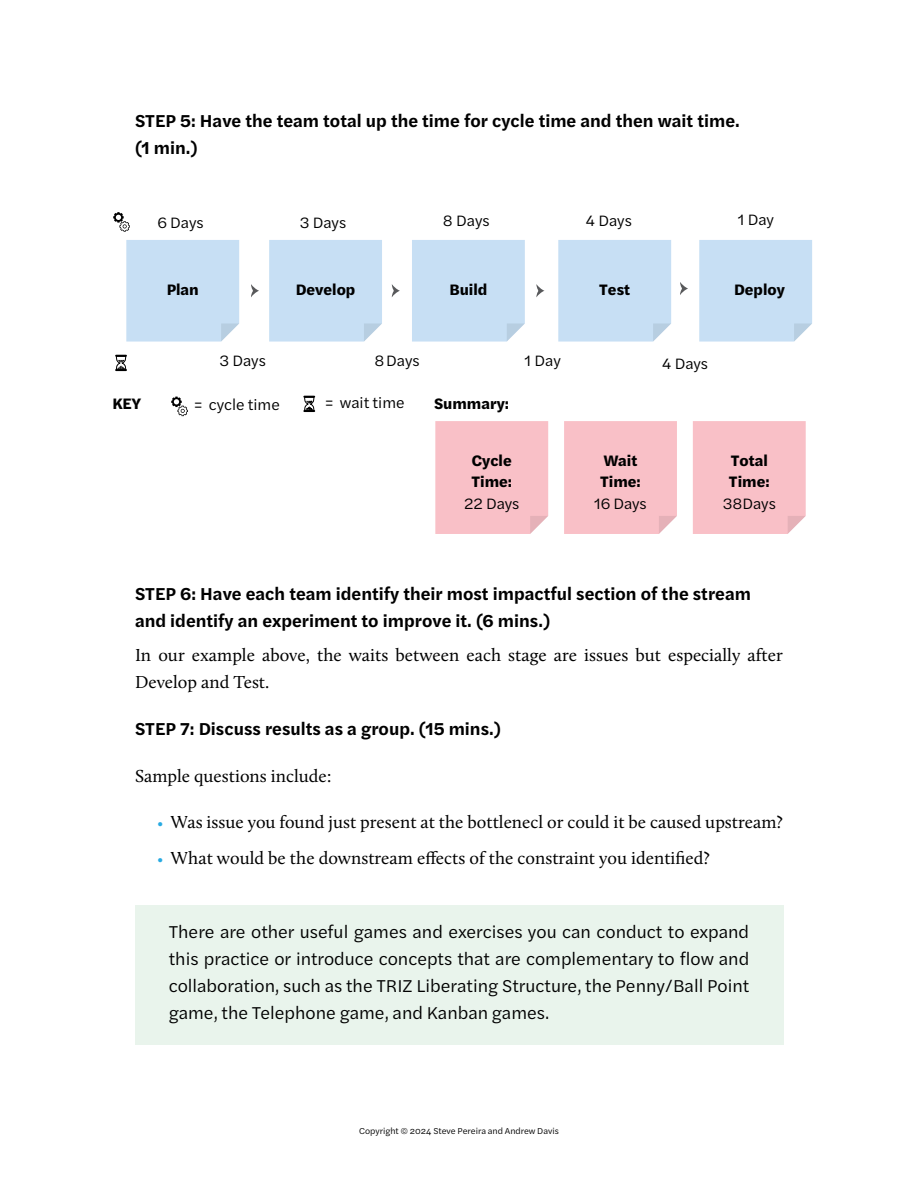
<style>
.page{position:relative;width:918px;height:1188px;background:#fff}
.page>*{position:absolute;margin:0;border:0;box-sizing:border-box;transform-origin:0 0}
.t1{font:18px/27px "Calluna";color:#000}
.t2{font:18px/27px "Halyard Text";color:#000;text-align:justify}
.t3{font:600 18px/27px "Halyard Text";color:#000}
.t4{font:15.75px "Halyard Text";color:#000}
.t5{font:700 15.75px/20.2px "Halyard Text";color:#000}
.t6{font:9px "Halyard Text";color:#000}
.s1{font-size:15px;color:#28aae2}
</style>
<div class="page">
<div style="left:135px;top:905px;width:648px;height:139px;background:#e9f4ec"></div>
<div style="left:126px;top:240px;width:113px;height:102px;background:#c7dff4"></div>
<div style="left:269px;top:240px;width:113px;height:102px;background:#c7dff4"></div>
<div style="left:412px;top:240px;width:113px;height:102px;background:#c7dff4"></div>
<div style="left:558px;top:240px;width:113px;height:102px;background:#c7dff4"></div>
<div style="left:699px;top:240px;width:113px;height:102px;background:#c7dff4"></div>
<svg style="left:251px;top:284px;width:8px;height:13px"></svg>
<svg style="left:392px;top:284px;width:8px;height:13px"></svg>
<svg style="left:536px;top:284px;width:8px;height:13px"></svg>
<svg style="left:680px;top:282px;width:8px;height:13px"></svg>
<svg style="left:115px;top:355px;width:12px;height:16px"></svg>
<svg style="left:113px;top:212px;width:17px;height:20px"></svg>
<svg style="left:303px;top:396px;width:12px;height:16px"></svg>
<svg style="left:171px;top:397px;width:17px;height:19px"></svg>
<div style="left:435px;top:421px;width:113px;height:113px;background:#f9c0c7"></div>
<div style="left:564px;top:421px;width:113px;height:113px;background:#f9c0c7"></div>
<div style="left:693px;top:421px;width:113px;height:113px;background:#f9c0c7"></div>
<p class="t3" style="left:135px;top:109px;width:606px">STEP 5: Have the team total up the time for cycle time and then wait time. (1 min.)</p>
<p class="t4" style="left:158px;top:215px;width:47px">6 Days</p>
<p class="t4" style="left:300px;top:215px;width:48px">3 Days</p>
<p class="t4" style="left:443px;top:213px;width:48px">8 Days</p>
<p class="t4" style="left:586px;top:213px;width:47px">4 Days</p>
<p class="t4" style="left:738px;top:212px;width:38px">1 Day</p>
<p class="t5" style="left:167px;top:280px;width:34px">Plan</p>
<p class="t5" style="left:296px;top:280px;width:61px">Develop</p>
<p class="t5" style="left:449px;top:280px;width:40px">Build</p>
<p class="t5" style="left:599px;top:280px;width:32px">Test</p>
<p class="t5" style="left:734px;top:280px;width:52px">Deploy</p>
<p class="t4" style="left:219px;top:353px;width:48px">3 Days</p>
<p class="t4" style="left:525px;top:353px;width:38px">1 Day</p>
<p class="t4" style="left:374px;top:353px;width:47px">8Days</p>
<p class="t4" style="left:662px;top:356px;width:47px">4 Days</p>
<p class="t5" style="left:112px;top:394px;width:30px">KEY</p>
<p class="t4" style="left:194px;top:397px;width:87px">= cycle time</p>
<p class="t4" style="left:325px;top:395px;width:81px">= wait time</p>
<p class="t5" style="left:434px;top:394px;width:77px">Summary:</p>
<p class="t5" style="left:471px;top:451px;width:42px">Cycle<br>Time:</p>
<p class="t4" style="left:464px;top:496px;width:57px">22 Days</p>
<p class="t5" style="left:600px;top:451px;width:42px">Wait<br>Time:</p>
<p class="t4" style="left:594px;top:496px;width:54px">16 Days</p>
<p class="t5" style="left:729px;top:451px;width:42px">Total<br>Time:</p>
<p class="t4" style="left:723px;top:496px;width:55px">38Days</p>
<p class="t3" style="left:135px;top:581px;width:617px">STEP 6: Have each team identify their most impactful section of the stream and identify an experiment to improve it. (6 mins.)</p>
<p class="t1" style="left:135px;top:643px;width:649px">In our example above, the waits between each stage are issues but especially after<br>Develop and Test.</p>
<p class="t3" style="left:135px;top:716px;width:367px">STEP 7: Discuss results as a group. (15 mins.)</p>
<p class="t1" style="left:135px;top:764px;width:198px">Sample questions include:</p>
<p class="t1" style="left:157px;top:810px;width:627px"><span class="s1">•</span> Was issue you found just present at the bottlenecl or could it be caused upstream?</p>
<p class="t1" style="left:157px;top:846px;width:554px"><span class="s1">•</span> What would be the downstream effects of the constraint you identified?</p>
<p class="t2" style="left:169px;top:919px;width:582px">There are other useful games and exercises you can conduct to expand this practice or introduce concepts that are complementary to flow and collaboration, such as the TRIZ Liberating Structure, the Penny/Ball Point game, the Telephone game, and Kanban games.</p>
<p class="t6" style="left:359px;top:1127px;width:201px">Copyright © 2024 Steve Pereira and Andrew Davis</p>
</div>
